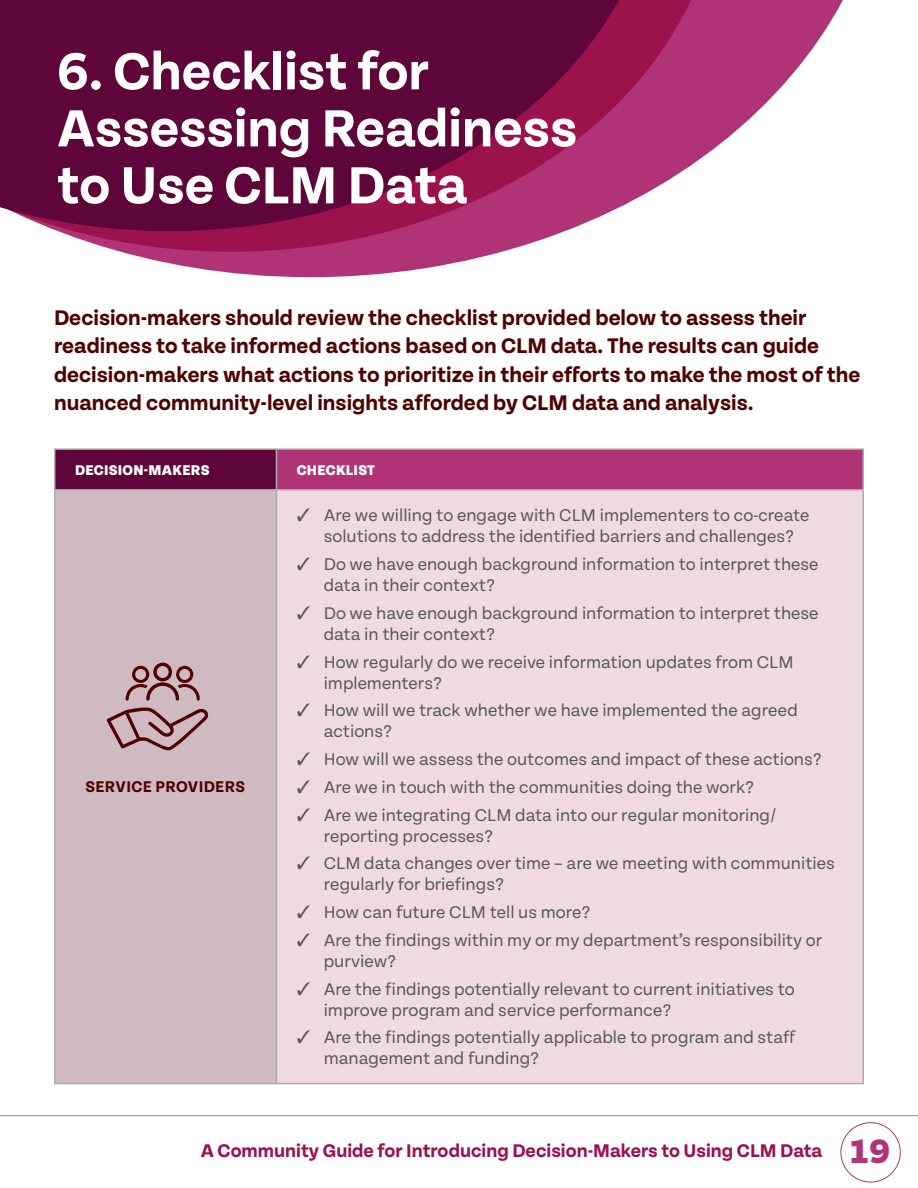
<style>
.page{position:relative;width:918px;height:1188px;background:#fff}
.page>*{position:absolute;margin:0;border:0;box-sizing:border-box;transform-origin:0 0}
.t1{font:700 55.5px/57px "Tenon";color:#fff}
.t2{font:700 22.5px/28.5px "Tenon";color:#4f0000}
.t3{font:700 19.5px "Tenon";color:#9b124d}
.t4{font:18px/21px "Tenon";color:#57585a}
.t5{font:700 16.5px "Tenon";letter-spacing:.02em;color:#4f0000}
.t6{font:800 15px "Tenon";letter-spacing:.02em;color:#fff}
.s1{font-weight:800;font-size:36px;color:#b03376}
</style>
<div class="page">
<div style="left:841px;top:1122px;width:60px;height:60px;border:1px solid #b03376;border-radius:50%"></div>
<hr style="left:0;top:1115px;width:918px;height:1px;background:#c56c9e">
<svg style="left:764px;top:0;width:79px;height:105px;fill:#b03376"></svg>
<svg style="left:178px;top:0;width:586px;height:278px"></svg>
<svg style="left:0;top:0;width:703px;height:265px;fill:#5e063a"></svg>
<div style="left:55px;top:449px;width:221px;height:41px;background:#5e063a"></div>
<div style="left:276px;top:449px;width:587px;height:41px;background:#b03376"></div>
<div style="left:55px;top:490px;width:221px;height:594px;background:#d0bac2"></div>
<div style="left:276px;top:490px;width:587px;height:594px;background:#efdae3"></div>
<hr style="left:54px;top:491px;width:2px;height:592px;background:#a9acaf">
<hr style="left:54px;top:448px;width:222px;height:2px;background:#a9acaf">
<hr style="left:54px;top:450px;width:2px;height:39px;background:#a9acaf">
<hr style="left:54px;top:489px;width:222px;height:2px;background:#a9acaf">
<hr style="left:54px;top:1083px;width:222px;height:1px;background:#a9acaf">
<hr style="left:276px;top:448px;width:588px;height:2px;background:#a9acaf">
<hr style="left:276px;top:450px;width:1px;height:39px;background:#a9acaf">
<hr style="left:862px;top:450px;width:2px;height:39px;background:#a9acaf">
<hr style="left:276px;top:491px;width:1px;height:592px;background:#a9acaf">
<hr style="left:276px;top:489px;width:588px;height:2px;background:#a9acaf">
<hr style="left:276px;top:1083px;width:588px;height:1px;background:#a9acaf">
<hr style="left:862px;top:491px;width:2px;height:592px;background:#a9acaf">
<svg style="left:106px;top:708px;width:103px;height:42px"></svg>
<svg style="left:126px;top:663px;width:74px;height:38px"></svg>
<p class="t1" style="left:57px;top:44px;width:522px">6. Checklist for<br>Assessing Readiness to Use CLM Data</p>
<p class="t2" style="left:54px;top:304px;width:808px">Decision-makers should review the checklist provided below to assess their readiness to take informed actions based on CLM data. The results can guide decision-makers what actions to prioritize in their efforts to make the most of the nuanced community-level insights afforded by CLM data and analysis.</p>
<p class="t6" style="left:75px;top:462px;width:136px">DECISION-MAKERS</p>
<p class="t6" style="left:297px;top:462px;width:80px">CHECKLIST</p>
<p class="t5" style="left:85px;top:778px;width:161px">SERVICE PROVIDERS</p>
<p class="t4" style="left:324px;top:505px;width:487px;text-indent:-27px">✓ Are we willing to engage with CLM implementers to co-create solutions to address the identified barriers and challenges?</p>
<p class="t4" style="left:324px;top:554px;width:496px;text-indent:-27px">✓ Do we have enough background information to interpret these data in their context?</p>
<p class="t4" style="left:324px;top:603px;width:496px;text-indent:-27px">✓ Do we have enough background information to interpret these data in their context?</p>
<p class="t4" style="left:324px;top:652px;width:471px;text-indent:-27px">✓ How regularly do we receive information updates from CLM implementers?</p>
<p class="t4" style="left:324px;top:700px;width:476px;text-indent:-27px">✓ How will we track whether we have implemented the agreed actions?</p>
<p class="t4" style="left:297px;top:749px;width:527px">✓ How will we assess the outcomes and impact of these actions?</p>
<p class="t4" style="left:297px;top:777px;width:459px">✓ Are we in touch with the communities doing the work?</p>
<p class="t4" style="left:324px;top:805px;width:454px;text-indent:-27px">✓ Are we integrating CLM data into our regular monitoring/ reporting processes?</p>
<p class="t4" style="left:324px;top:853px;width:513px;text-indent:-27px">✓ CLM data changes over time – are we meeting with communities regularly for briefings?</p>
<p class="t4" style="left:297px;top:902px;width:295px">✓ How can future CLM tell us more?</p>
<p class="t4" style="left:324px;top:930px;width:500px;text-indent:-27px">✓ Are the findings within my or my department’s responsibility or purview?</p>
<p class="t4" style="left:324px;top:979px;width:473px;text-indent:-27px">✓ Are the findings potentially relevant to current initiatives to improve program and service performance?</p>
<p class="t4" style="left:324px;top:1027px;width:474px;text-indent:-27px">✓ Are the findings potentially applicable to program and staff management and funding?</p>
<p class="t3" style="left:201px;top:1141px;width:691px">A Community Guide for Introducing Decision-Makers to Using CLM Data <span class="s1">19</span></p>
</div>
